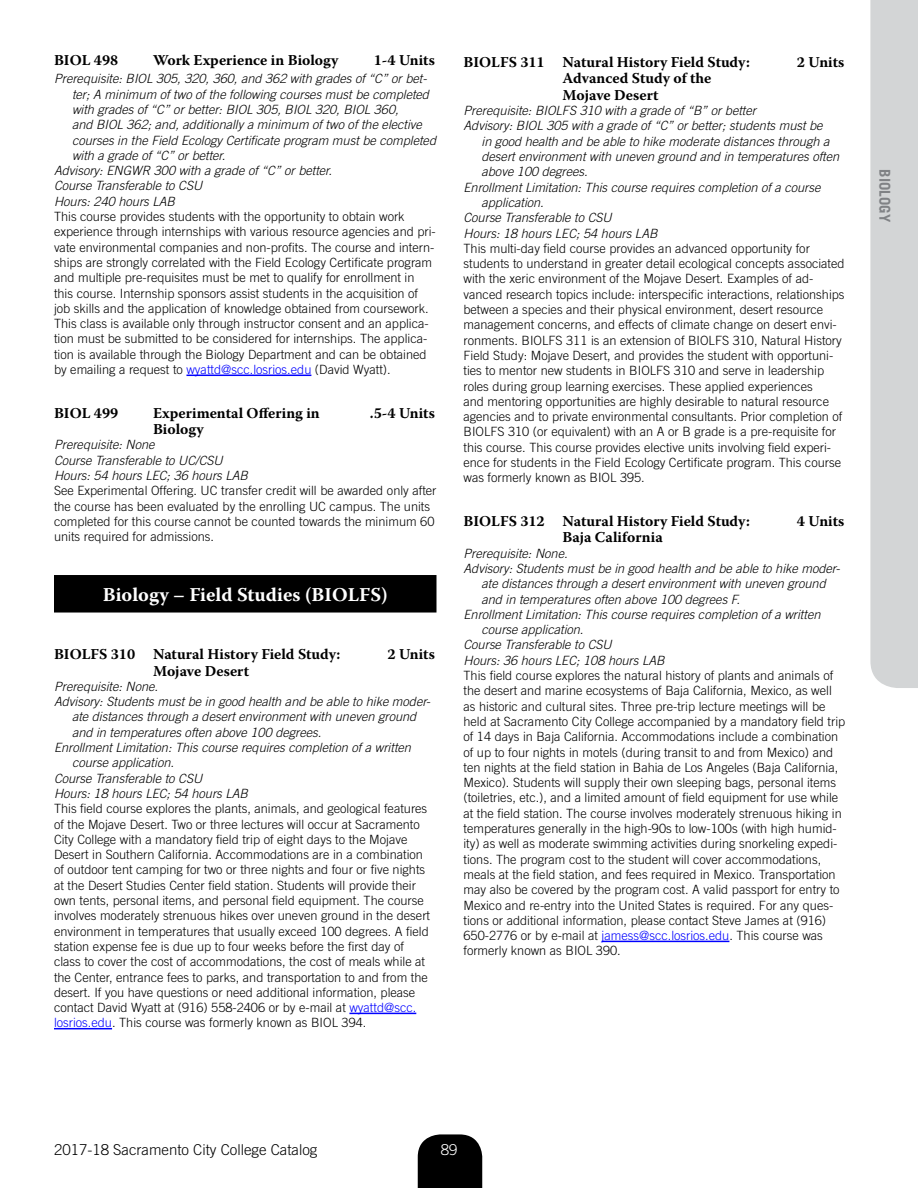
<style>
.page{position:relative;width:918px;height:1188px;background:#fff}
.page>*{position:absolute;margin:0;border:0;box-sizing:border-box;transform-origin:0 0}
.Department_Title{font:700 19.5px "Warnock Pro";color:#fff}
.Course_Title_2{font:700 15px/16.5px "Warnock Pro";color:#000}
.Course_Title{font:700 15px "Warnock Pro";color:#000}
.t1{font:300 15px "Trade Gothic";color:#000}
.t2{font:700 15px "Trade Gothic";color:#808285}
.t3{font:300 15px "Trade Gothic";color:#fff}
.Course_Description{font:300 12.75px/15.3px "Trade Gothic";color:#000}
.Advisory{font:italic 300 12.75px/15.3px "Trade Gothic LT Std";color:#000}
.PreReq{font:italic 300 12.75px/15.3px "Trade Gothic LT Std";color:#000}
.EnrlLim{font:italic 300 12.75px/15.3px "Trade Gothic LT Std";color:#000}
.Hours{font:italic 300 12.75px "Trade Gothic LT Std";color:#000}
.Credit{font:italic 300 12.75px "Trade Gothic LT Std";color:#000}
.s1{color:#00f}
</style>
<div class="page">
<svg style="left:418px;top:1134px;width:64px;height:54px;background:#101010"></svg>
<svg style="left:870px;top:0;width:48px;height:688px;background:#d6d8d8"></svg>
<hr style="left:186px;top:375px;width:125px;height:1px;background:#00f">
<div style="left:54px;top:575px;width:382px;height:38px;background:#000"></div>
<hr style="left:349px;top:1013px;width:67px;height:1px;background:#00f">
<hr style="left:54px;top:1028px;width:58px;height:1px;background:#00f">
<hr style="left:602px;top:941px;width:127px;height:1px;background:#00f">
<h3 class="Course_Title" style="left:54px;top:51px;width:66px">BIOL 498</h3>
<h3 class="Course_Title" style="left:153px;top:51px;width:187px">Work Experience in Biology</h3>
<h3 class="Course_Title" style="left:374px;top:51px;width:63px">1-4 Units</h3>
<p class="PreReq" style="left:72px;top:71px;width:366px;text-indent:-18px">Prerequisite: BIOL 305, 320, 360, and 362 with grades of “C” or bet&shy;ter; A minimum of two of the following courses must be completed with grades of “C” or better: BIOL 305, BIOL 320, BIOL 360,<br>and BIOL 362; and, additionally a minimum of two of the elective courses in the Field Ecology Certificate program must be completed with a grade of “C” or better.</p>
<p class="Advisory" style="left:54px;top:163px;width:280px">Advisory: ENGWR 300 with a grade of “C” or better.</p>
<p class="Credit" style="left:54px;top:178px;width:150px">Course Transferable to CSU</p>
<p class="Hours" style="left:54px;top:194px;width:123px">Hours: 240 hours LAB</p>
<p class="Course_Description" style="left:54px;top:209px;width:383px">This course provides students with the opportunity to obtain work experience through internships with various resource agencies and pri&shy;vate environmental companies and non-profits. The course and intern&shy;ships are strongly correlated with the Field Ecology Certificate program and multiple pre-requisites must be met to qualify for enrollment in this course. Internship sponsors assist students in the acquisition of job skills and the application of knowledge obtained from coursework.<br>This class is available only through instructor consent and an applica&shy;tion must be submitted to be considered for internships. The applica&shy;tion is available through the Biology Department and can be obtained by emailing a request to <span class="s1">wyattd@scc.losrios.edu</span> (David Wyatt).</p>
<h3 class="Course_Title_2" style="left:54px;top:404px;width:66px">BIOL 499</h3>
<h3 class="Course_Title_2" style="left:153px;top:404px;width:168px">Experimental Offering in</h3>
<h3 class="Course_Title_2" style="left:370px;top:404px;width:67px">.5-4 Units</h3>
<h3 class="Course_Title_2" style="left:153px;top:421px;width:52px">Biology</h3>
<p class="PreReq" style="left:54px;top:437px;width:102px">Prerequisite: None</p>
<p class="Credit" style="left:54px;top:453px;width:170px">Course Transferable to UC/CSU</p>
<p class="Hours" style="left:54px;top:468px;width:196px">Hours: 54 hours LEC; 36 hours LAB</p>
<p class="Course_Description" style="left:54px;top:483px;width:384px">See Experimental Offering. UC transfer credit will be awarded only after the course has been evaluated by the enrolling UC campus. The units completed for this course cannot be counted towards the minimum 60 units required for admissions.</p>
<h2 class="Department_Title" style="left:103px;top:582px;width:286px">Biology – Field Studies (BIOLFS)</h2>
<h3 class="Course_Title_2" style="left:54px;top:646px;width:288px">BIOLFS 310 Natural History Field Study:</h3>
<h3 class="Course_Title_2" style="left:387px;top:646px;width:49px">2 Units</h3>
<h3 class="Course_Title_2" style="left:153px;top:662px;width:98px">Mojave Desert</h3>
<p class="PreReq" style="left:54px;top:679px;width:106px">Prerequisite: None.</p>
<p class="Advisory" style="left:72px;top:694px;width:360px;text-indent:-18px">Advisory: Students must be in good health and be able to hike moder&shy;ate distances through a desert environment with uneven ground and in temperatures often above 100 degrees.</p>
<p class="EnrlLim" style="left:72px;top:740px;width:341px;text-indent:-18px">Enrollment Limitation: This course requires completion of a written course application.</p>
<p class="Credit" style="left:54px;top:771px;width:150px">Course Transferable to CSU</p>
<p class="Hours" style="left:54px;top:786px;width:196px">Hours: 18 hours LEC; 54 hours LAB</p>
<p class="Course_Description" style="left:54px;top:801px;width:378px">This field course explores the plants, animals, and geological features of the Mojave Desert. Two or three lectures will occur at Sacramento City College with a mandatory field trip of eight days to the Mojave Desert in Southern California. Accommodations are in a combination of outdoor tent camping for two or three nights and four or five nights at the Desert Studies Center field station. Students will provide their own tents, personal items, and personal field equipment. The course involves moderately strenuous hikes over uneven ground in the desert environment in temperatures that usually exceed 100 degrees. A field station expense fee is due up to four weeks before the first day of class to cover the cost of accommodations, the cost of meals while at the Center, entrance fees to parks, and transportation to and from the desert. If you have questions or need additional information, please contact David Wyatt at (916) 558-2406 or by e-mail at <span class="s1">wyattd@scc. losrios.edu</span>. This course was formerly known as BIOL 394.</p>
<h3 class="Course_Title_2" style="left:464px;top:53px;width:288px">BIOLFS 311 Natural History Field Study:</h3>
<h3 class="Course_Title_2" style="left:797px;top:53px;width:49px">2 Units</h3>
<h3 class="Course_Title_2" style="left:562px;top:70px;width:150px">Advanced Study of the<br>Mojave Desert</h3>
<p class="PreReq" style="left:464px;top:103px;width:294px">Prerequisite: BIOLFS 310 with a grade of “B” or better</p>
<p class="Advisory" style="left:482px;top:119px;width:359px;text-indent:-18px">Advisory: BIOL 305 with a grade of “C” or better; students must be<br>in good health and be able to hike moderate distances through a desert environment with uneven ground and in temperatures often above 100 degrees.</p>
<p class="EnrlLim" style="left:482px;top:180px;width:341px;text-indent:-18px">Enrollment Limitation: This course requires completion of a course application.</p>
<p class="Credit" style="left:464px;top:210px;width:150px">Course Transferable to CSU</p>
<p class="Hours" style="left:464px;top:225px;width:196px">Hours: 18 hours LEC; 54 hours LAB</p>
<p class="Course_Description" style="left:464px;top:240px;width:383px">This multi-day field course provides an advanced opportunity for students to understand in greater detail ecological concepts associated with the xeric environment of the Mojave Desert. Examples of ad&shy;vanced research topics include: interspecific interactions, relationships between a species and their physical environment, desert resource management concerns, and effects of climate change on desert envi&shy;ronments. BIOLFS 311 is an extension of BIOLFS 310, Natural History Field Study: Mojave Desert, and provides the student with opportuni&shy;ties to mentor new students in BIOLFS 310 and serve in leadership roles during group learning exercises. These applied experiences<br>and mentoring opportunities are highly desirable to natural resource agencies and to private environmental consultants. Prior completion of BIOLFS 310 (or equivalent) with an A or B grade is a pre-requisite for this course. This course provides elective units involving field experi&shy;ence for students in the Field Ecology Certificate program. This course was formerly known as BIOL 395.</p>
<h3 class="Course_Title_2" style="left:464px;top:512px;width:288px">BIOLFS 312 Natural History Field Study:</h3>
<h3 class="Course_Title_2" style="left:797px;top:512px;width:49px">4 Units</h3>
<h3 class="Course_Title_2" style="left:562px;top:529px;width:102px">Baja California</h3>
<p class="PreReq" style="left:464px;top:546px;width:106px">Prerequisite: None.</p>
<p class="Advisory" style="left:482px;top:561px;width:360px;text-indent:-18px">Advisory: Students must be in good health and be able to hike moder&shy;ate distances through a desert environment with uneven ground and in temperatures often above 100 degrees F.</p>
<p class="EnrlLim" style="left:482px;top:607px;width:341px;text-indent:-18px">Enrollment Limitation: This course requires completion of a written course application.</p>
<p class="Credit" style="left:464px;top:637px;width:150px">Course Transferable to CSU</p>
<p class="Hours" style="left:464px;top:653px;width:203px">Hours: 36 hours LEC; 108 hours LAB</p>
<p class="Course_Description" style="left:464px;top:668px;width:383px">This field course explores the natural history of plants and animals of the desert and marine ecosystems of Baja California, Mexico, as well as historic and cultural sites. Three pre-trip lecture meetings will be held at Sacramento City College accompanied by a mandatory field trip of 14 days in Baja California. Accommodations include a combination of up to four nights in motels (during transit to and from Mexico) and ten nights at the field station in Bahia de Los Angeles (Baja California, Mexico). Students will supply their own sleeping bags, personal items (toiletries, etc.), and a limited amount of field equipment for use while at the field station. The course involves moderately strenuous hiking in temperatures generally in the high-90s to low-100s (with high humid&shy;ity) as well as moderate swimming activities during snorkeling expedi&shy;tions. The program cost to the student will cover accommodations, meals at the field station, and fees required in Mexico. Transportation may also be covered by the program cost. A valid passport for entry to Mexico and re-entry into the United States is required. For any ques&shy;tions or additional information, please contact Steve James at (916)<br>650-2776 or by e-mail at <span class="s1">jamess@scc.losrios.edu</span>. This course was formerly known as BIOL 390.</p>
<p class="t2" style="left:894px;top:169px;width:54px;rotate:90deg">BIOLOGY</p>
<p class="t1" style="left:54px;top:1141px;width:265px">2017-18 Sacramento City College Catalog</p>
<p class="t3" style="left:441px;top:1141px;width:18px">89</p>
</div>
